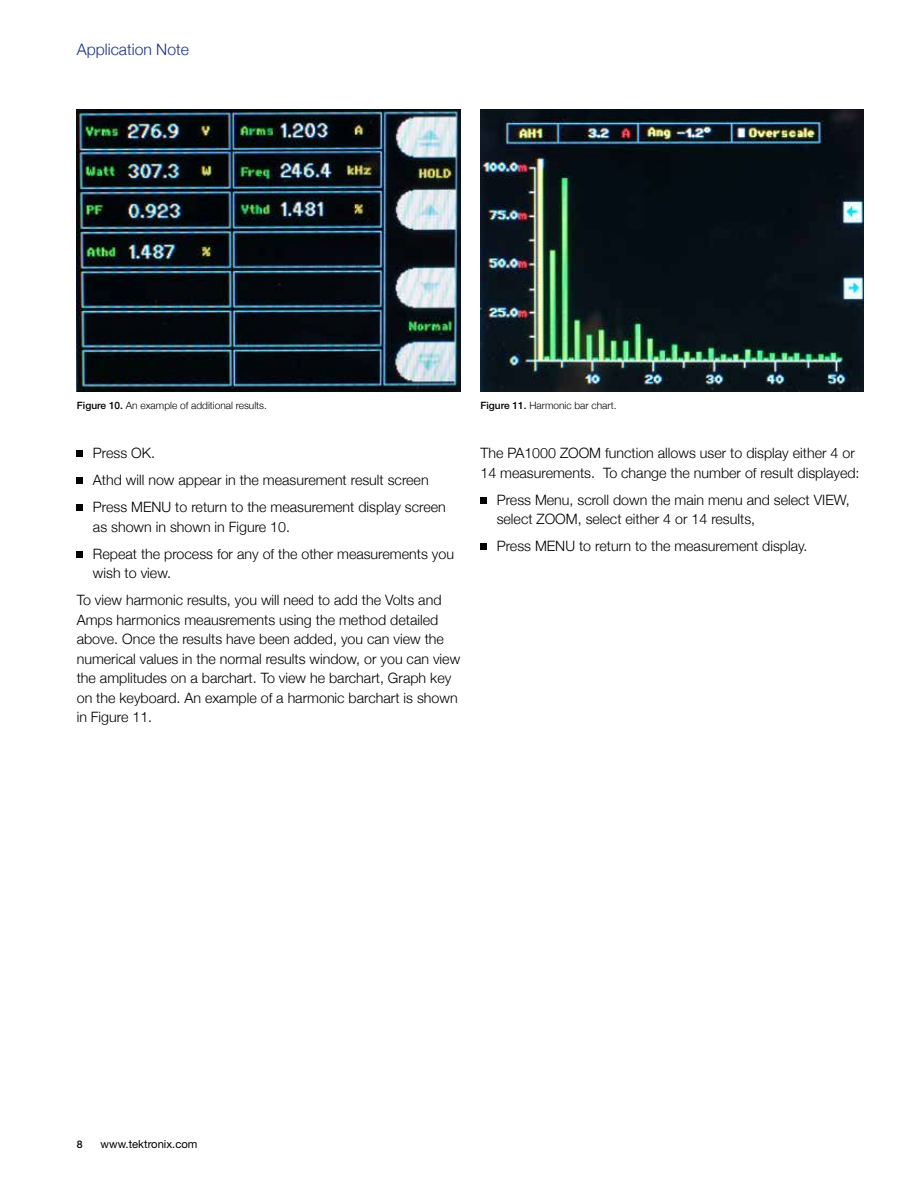
<style>
.page{position:relative;width:918px;height:1188px;background:#fff}
.page>*{position:absolute;margin:0;border:0;box-sizing:border-box;transform-origin:0 0}
.t1{font:300 15.75px "Helvetica Neue";color:#1b3281}
.t2{font:300 14.25px/19.5px "Helvetica Neue";color:#000}
.t3{font:11.25px "Helvetica Neue";color:#000}
.t4{font:500 10.5px "Helvetica Neue";color:#000}
.t5{font:300 10.2px "Helvetica Neue";color:#000}
.s1{font-weight:500}
</style>
<div class="page">
<div style="left:77px;top:450px;width:6px;height:7px;background:#000"></div>
<div style="left:77px;top:477px;width:6px;height:7px;background:#000"></div>
<div style="left:77px;top:504px;width:6px;height:7px;background:#000"></div>
<svg style="left:77px;top:551px;width:6px;height:6px"></svg>
<svg style="left:481px;top:497px;width:6px;height:6px"></svg>
<div style="left:481px;top:543px;width:6px;height:7px;background:#000"></div>
<img style="left:77px;top:109px;width:383px;height:282px">
<img style="left:481px;top:109px;width:383px;height:282px">
<p class="t1" style="left:77px;top:40px;width:114px">Application Note</p>
<p class="t5" style="left:77px;top:399px;width:191px"><span class="s1">Figure 10.</span> An example of additional results.</p>
<p class="t5" style="left:481px;top:399px;width:138px"><span class="s1">Figure 11.</span> Harmonic bar chart.</p>
<p class="t2" style="left:93px;top:439px;width:354px;line-height:27px">Press OK.<br>Athd will now appear in the measurement result screen<br>Press MENU to return to the measurement display screen</p>
<p class="t2" style="left:93px;top:513px;width:363px;line-height:27px">as shown in shown in Figure 10.<br>Repeat the process for any of the other measurements you</p>
<p class="t2" style="left:77px;top:560px;width:366px;line-height:27px;text-indent:16px">wish to view.<br>To view harmonic results, you will need to add the Volts and</p>
<p class="t2" style="left:77px;top:610px;width:385px">Amps harmonics meausrements using the method detailed above. Once the results have been added, you can view the numerical values in the normal results window, or you can view the amplitudes on a barchart. To view he barchart, Graph key on the keyboard. An example of a harmonic barchart is shown in Figure 11.</p>
<p class="t2" style="left:481px;top:443px;width:381px">The PA1000 ZOOM function allows user to display either 4 or<br>14 measurements. To change the number of result displayed:</p>
<p class="t2" style="left:497px;top:490px;width:354px">Press Menu, scroll down the main menu and select VIEW, select ZOOM, select either 4 or 14 results,</p>
<p class="t2" style="left:497px;top:536px;width:312px">Press MENU to return to the measurement display.</p>
<p class="t4" style="left:77px;top:1138px;width:7px">8</p>
<p class="t3" style="left:101px;top:1138px;width:98px">www.tektronix.com</p>
</div>
